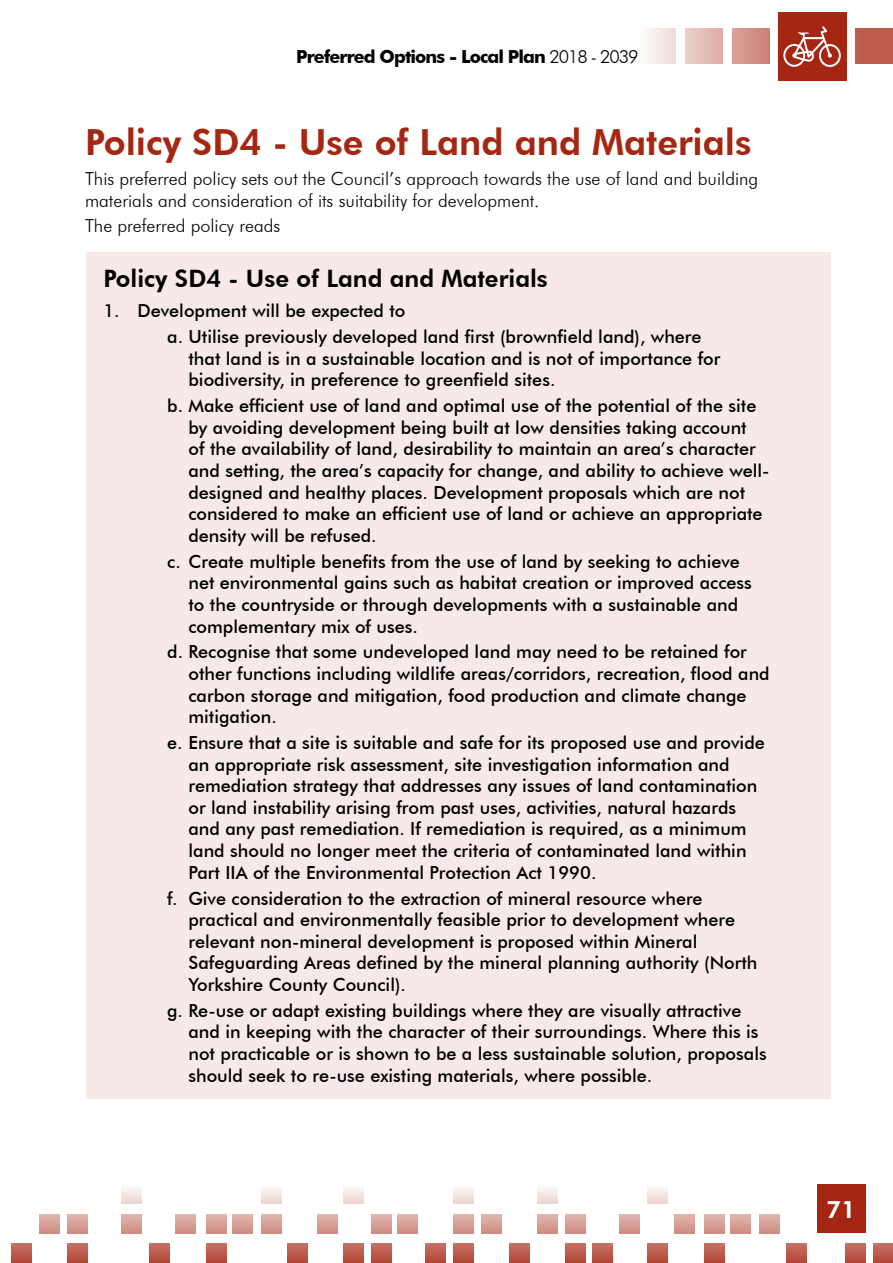
<style>
.page{position:relative;width:893px;height:1263px;background:#fff}
.page>*{position:absolute;margin:0;border:0;box-sizing:border-box;transform-origin:0 0}
.Sub_Heading_1{font:800 36px "Futura BT";color:#a52612}
.Paragraph_headings_2{font:800 24px "Futura BT";color:#000}
.t1{font:800 24px "Futura BT";color:#fff}
.t2{font:500 18px/21.6px "Futura BT";color:#000}
.Paragraph{font:300 18px/21.6px "Futura BT";color:#000}
.t3{font:700 18px "Futura BT";letter-spacing:-.05em;color:#000}
.s1{font-weight:300}
</style>
<div class="page">
<svg style="left:67px;top:1214px;width:20px;height:19px"></svg>
<svg style="left:566px;top:1214px;width:20px;height:19px"></svg>
<div style="left:538px;top:1184px;width:20px;height:20px;background:linear-gradient(to bottom,#fffefe,#edd4d0)"></div>
<div style="left:454px;top:1184px;width:20px;height:20px;background:linear-gradient(to bottom,#fffefe,#edd4d0)"></div>
<div style="left:343px;top:1184px;width:20px;height:20px;background:linear-gradient(to bottom,#fffefe,#edd4d0)"></div>
<div style="left:262px;top:1184px;width:20px;height:20px;background:linear-gradient(to bottom,#fffefe,#edd4d0)"></div>
<div style="left:122px;top:1184px;width:20px;height:20px;background:linear-gradient(to bottom,#fffefe,#edd4d0)"></div>
<div style="left:648px;top:1184px;width:20px;height:20px;background:linear-gradient(to bottom,#fffefe,#edd4d0)"></div>
<svg style="left:593px;top:1244px;width:20px;height:19px"></svg>
<svg style="left:873px;top:1244px;width:20px;height:19px"></svg>
<svg style="left:67px;top:1244px;width:20px;height:19px"></svg>
<svg style="left:566px;top:1244px;width:20px;height:19px"></svg>
<svg style="left:846px;top:1244px;width:20px;height:19px"></svg>
<svg style="left:39px;top:1214px;width:20px;height:19px"></svg>
<svg style="left:538px;top:1214px;width:20px;height:19px"></svg>
<svg style="left:11px;top:1244px;width:20px;height:19px"></svg>
<svg style="left:510px;top:1244px;width:20px;height:19px"></svg>
<svg style="left:482px;top:1214px;width:20px;height:19px"></svg>
<svg style="left:454px;top:1214px;width:20px;height:19px"></svg>
<svg style="left:454px;top:1244px;width:20px;height:19px"></svg>
<svg style="left:149px;top:1244px;width:21px;height:19px"></svg>
<svg style="left:648px;top:1244px;width:20px;height:19px"></svg>
<svg style="left:206px;top:1214px;width:20px;height:19px"></svg>
<svg style="left:704px;top:1214px;width:21px;height:19px"></svg>
<svg style="left:206px;top:1244px;width:20px;height:19px"></svg>
<svg style="left:704px;top:1244px;width:21px;height:19px"></svg>
<svg style="left:262px;top:1214px;width:20px;height:19px"></svg>
<svg style="left:760px;top:1214px;width:20px;height:19px"></svg>
<svg style="left:317px;top:1214px;width:20px;height:19px"></svg>
<svg style="left:371px;top:1214px;width:20px;height:19px"></svg>
<svg style="left:371px;top:1244px;width:20px;height:19px"></svg>
<svg style="left:122px;top:1214px;width:20px;height:19px"></svg>
<svg style="left:620px;top:1214px;width:20px;height:19px"></svg>
<svg style="left:176px;top:1214px;width:20px;height:19px"></svg>
<svg style="left:674px;top:1214px;width:20px;height:19px"></svg>
<svg style="left:232px;top:1214px;width:21px;height:19px"></svg>
<svg style="left:731px;top:1214px;width:20px;height:19px"></svg>
<svg style="left:288px;top:1244px;width:20px;height:19px"></svg>
<svg style="left:786px;top:1244px;width:20px;height:19px"></svg>
<svg style="left:343px;top:1244px;width:20px;height:19px"></svg>
<svg style="left:398px;top:1214px;width:20px;height:19px"></svg>
<svg style="left:426px;top:1244px;width:20px;height:19px"></svg>
<div style="left:817px;top:1184px;width:48px;height:49px;background:#a52612"></div>
<div style="left:856px;top:28px;width:37px;height:36px;background:#bb5c4d"></div>
<div style="left:732px;top:28px;width:38px;height:36px;background:linear-gradient(to right,#d9a39a,#cb8176)"></div>
<svg style="left:686px;top:28px;width:37px;height:36px"></svg>
<svg style="left:647px;top:28px;width:29px;height:36px"></svg>
<div style="left:778px;top:12px;width:68px;height:69px;background:#a52612"></div>
<svg style="left:783px;top:26px;width:58px;height:41px"></svg>
<div style="left:86px;top:252px;width:745px;height:846px;background:#f6e9e7"></div>
<p class="t3" style="left:296px;top:46px;width:344px">Preferred Options - Local Plan <span class="s1">2018 - 2039</span></p>
<p class="Sub_Heading_1" style="left:85px;top:120px;width:668px">Policy SD4 - Use of Land and Materials</p>
<p class="Paragraph" style="left:85px;top:168px;width:675px">This preferred policy sets out the Council’s approach towards the use of land and building materials and consideration of its suitability for development.</p>
<p class="Paragraph" style="left:85px;top:215px;width:197px">The preferred policy reads</p>
<h2 class="Paragraph_headings_2" style="left:103px;top:264px;width:446px">Policy SD4 - Use of Land and Materials</h2>
<p class="t2" style="left:103px;top:300px;width:304px">1. Development will be expected to</p>
<p class="t2" style="left:188px;top:326px;width:533px;text-indent:-21px">a. Utilise previously developed land first (brownfield land), where that land is in a sustainable location and is not of importance for biodiversity, in preference to greenfield sites.</p>
<p class="t2" style="left:188px;top:395px;width:583px;text-indent:-21px">b. Make efficient use of land and optimal use of the potential of the site by avoiding development being built at low densities taking account<br>of the availability of land, desirability to maintain an area’s character and setting, the area’s capacity for change, and ability to achieve well&shy;designed and healthy places. Development proposals which are not considered to make an efficient use of land or achieve an appropriate density will be refused.</p>
<p class="t2" style="left:188px;top:550px;width:565px;text-indent:-21px">c. Create multiple benefits from the use of land by seeking to achieve net environmental gains such as habitat creation or improved access to the countryside or through developments with a sustainable and complementary mix of uses.</p>
<p class="t2" style="left:188px;top:641px;width:583px;text-indent:-21px">d. Recognise that some undeveloped land may need to be retained for other functions including wildlife areas/corridors, recreation, flood and carbon storage and mitigation, food production and climate change mitigation.</p>
<p class="t2" style="left:188px;top:732px;width:578px;text-indent:-21px">e. Ensure that a site is suitable and safe for its proposed use and provide an appropriate risk assessment, site investigation information and remediation strategy that addresses any issues of land contamination or land instability arising from past uses, activities, natural hazards and any past remediation. If remediation is required, as a minimum land should no longer meet the criteria of contaminated land within Part IIA of the Environmental Protection Act 1990.</p>
<p class="t2" style="left:188px;top:887px;width:570px;text-indent:-21px">f. Give consideration to the extraction of mineral resource where practical and environmentally feasible prior to development where relevant non-mineral development is proposed within Mineral Safeguarding Areas defined by the mineral planning authority (North Yorkshire County Council).</p>
<p class="t2" style="left:188px;top:999px;width:580px;text-indent:-21px">g. Re-use or adapt existing buildings where they are visually attractive and in keeping with the character of their surroundings. Where this is not practicable or is shown to be a less sustainable solution, proposals should seek to re-use existing materials, where possible.</p>
<h2 class="t1" style="left:826px;top:1195px;width:31px">71</h2>
</div>
